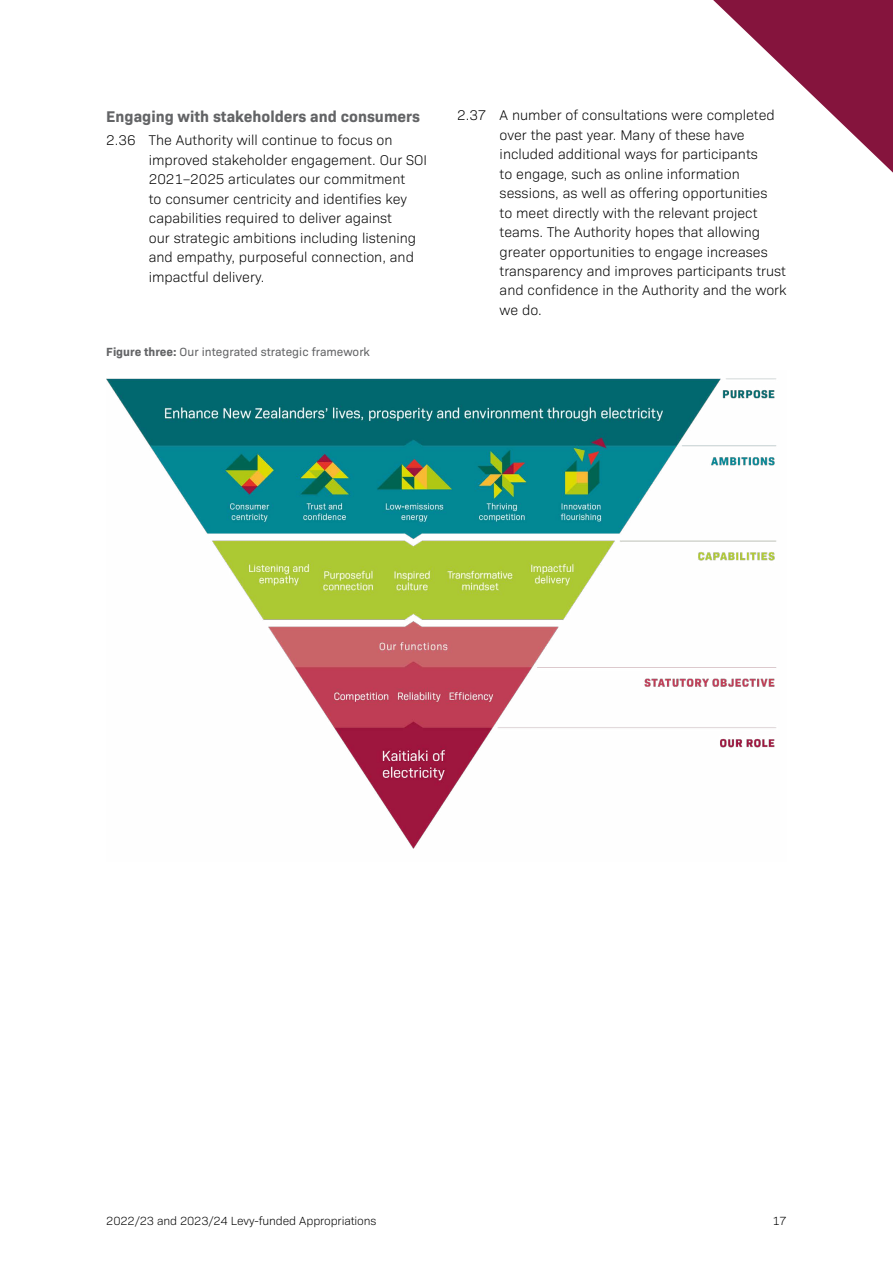
<style>
.page{position:relative;width:893px;height:1263px;background:#fff}
.page>*{position:absolute;margin:0;border:0;box-sizing:border-box;transform-origin:0 0}
.t1{font:700 15.75px "Bio Sans";color:#636466}
.t2{font:300 14.25px/19.5px "Bio Sans";color:#000}
.t3{font:300 12px "Bio Sans";letter-spacing:-.01em;color:#000}
.t4{font:12px "Bio Sans";color:#636466}
.s1{font-weight:700}
</style>
<div class="page">
<svg style="left:713px;top:0;width:180px;height:173px"></svg>
<img style="left:106px;top:378px;width:671px;height:471px">
<p class="t1" style="left:106px;top:104px;width:315px">Engaging with stakeholders and consumers</p>
<p class="t2" style="left:149px;top:130px;width:280px;text-indent:-43px">2.36 The Authority will continue to focus on improved stakeholder engagement. Our SOI 2021–2025 articulates our commitment<br>to consumer centricity and identifies key capabilities required to deliver against<br>our strategic ambitions including listening and empathy, purposeful connection, and impactful delivery.</p>
<p class="t4" style="left:106px;top:343px;width:265px"><span class="s1">Figure three:</span> Our integrated strategic framework</p>
<p class="t2" style="left:500px;top:104px;width:288px;text-indent:-43px">2.37 A number of consultations were completed over the past year. Many of these have included additional ways for participants<br>to engage, such as online information sessions, as well as offering opportunities<br>to meet directly with the relevant project teams. The Authority hopes that allowing greater opportunities to engage increases transparency and improves participants trust and confidence in the Authority and the work we do.</p>
<p class="t3" style="left:106px;top:1212px;width:272px">2022/23 and 2023/24 Levy-funded Appropriations</p>
<p class="t3" style="left:772px;top:1212px;width:16px">17</p>
</div>
